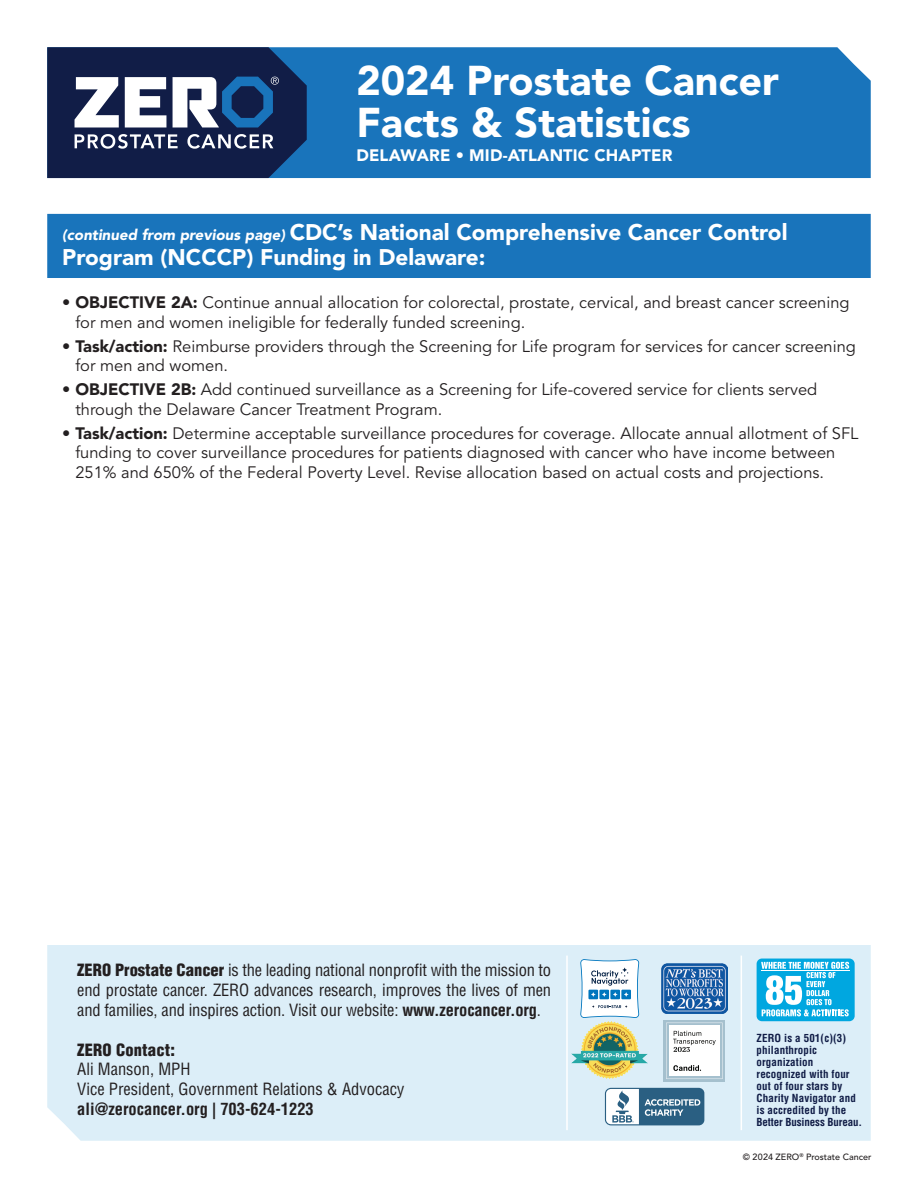
<style>
.page{position:relative;width:918px;height:1188px;background:#fff}
.page>*{position:absolute;margin:0;border:0;box-sizing:border-box;transform-origin:0 0}
.t1{font:900 41.25px/42px "Avenir LT Pro";color:#fff}
.White_Heads_in_Blue_Bars__Two_Lines{font:900 22.5px/25.5px "Avenir LT Pro";color:#fff}
.Body_11_13_Avenir_Lt_Pro_Book{font:16.5px/19.5px "Avenir LT Pro";color:#231f20}
.t2{font:condensed 16.5px/19.8px "Helvetica LT Pro";color:#231f20;text-align:justify}
.t3{font:700 condensed 16.5px "Helvetica LT Pro";color:#231f20}
.t4{font:900 16.5px "Avenir LT Pro";letter-spacing:.01em;color:#fff}
.t5{font:900 condensed 16.5px "Helvetica LT Pro";letter-spacing:.01em;color:#231f20}
.t6{font:700 condensed 10.8px/12px "Helvetica LT Pro";letter-spacing:.01em;color:#111d47}
.t7{font:500 9px "Avenir LT Pro";color:#231f20}
.s1{font-style:italic;font-size:15px}
.s2{font-weight:900}
.s3{font-weight:700}
</style>
<div class="page">
<div style="left:47px;top:945px;width:824px;height:196px;background:#dceef8"></div>
<hr style="left:566px;top:956px;width:2px;height:174px;background:#fff">
<hr style="left:741px;top:956px;width:1px;height:174px;background:#fff">
<div style="left:757px;top:959px;width:98px;height:62px;background:#00a7e0;border-radius:5px"></div>
<svg style="left:761px;top:962px;width:88px;height:54px"></svg>
<hr style="left:761px;top:970px;width:88px;height:1px;background:#fff">
<img style="left:661px;top:964px;width:67px;height:49px">
<svg style="left:580px;top:959px;width:59px;height:59px"></svg>
<svg style="left:664px;top:1020px;width:61px;height:62px"></svg>
<svg style="left:666px;top:1023px;width:57px;height:56px"></svg>
<svg style="left:605px;top:1088px;width:99px;height:37px"></svg>
<img style="left:572px;top:1022px;width:75px;height:56px">
<div style="left:307px;top:47px;width:564px;height:131px;background:#1974bb"></div>
<svg style="left:47px;top:47px;width:260px;height:131px"></svg>
<div style="left:47px;top:214px;width:824px;height:64px;background:#1974bb"></div>
<p class="t1" style="left:356px;top:60px;width:424px">2024 Prostate Cancer<br>Facts &amp; Statistics</p>
<p class="t4" style="left:356px;top:146px;width:318px">DELAWARE • MID-ATLANTIC CHAPTER</p>
<p class="White_Heads_in_Blue_Bars__Two_Lines" style="left:62px;top:219px;width:727px"><span class="s1">(continued from previous page)</span> CDC’s National Comprehensive Cancer Control<br>Program (NCCCP) Funding in Delaware:</p>
<p class="Body_11_13_Avenir_Lt_Pro_Book" style="left:75px;top:293px;width:776px;text-indent:-13px"><span class="s2">• OBJECTIVE 2A:</span> Continue annual allocation for colorectal, prostate, cervical, and breast cancer screening for men and women ineligible for federally funded screening.</p>
<p class="Body_11_13_Avenir_Lt_Pro_Book" style="left:75px;top:336px;width:782px;text-indent:-13px"><span class="s2">• Task/action:</span> Reimburse providers through the Screening for Life program for services for cancer screening for men and women.</p>
<p class="Body_11_13_Avenir_Lt_Pro_Book" style="left:75px;top:380px;width:743px;text-indent:-13px"><span class="s2">• OBJECTIVE 2B:</span> Add continued surveillance as a Screening for Life-covered service for clients served through the Delaware Cancer Treatment Program.</p>
<p class="Body_11_13_Avenir_Lt_Pro_Book" style="left:75px;top:423px;width:785px;text-indent:-13px"><span class="s2">• Task/action:</span> Determine acceptable surveillance procedures for coverage. Allocate annual allotment of SFL funding to cover surveillance procedures for patients diagnosed with cancer who have income between<br>251% and 650% of the Federal Poverty Level. Revise allocation based on actual costs and projections.</p>
<p class="t2" style="left:77px;top:960px;width:475px"><span class="s2">ZERO Prostate Cancer</span> is the leading national nonprofit with the mission to end prostate cancer. ZERO advances research, improves the lives of men and families, and inspires action. Visit our website: <span class="s3">www.zerocancer.org</span>.</p>
<p class="t5" style="left:77px;top:1039px;width:99px">ZERO Contact:</p>
<p class="t2" style="left:77px;top:1059px;width:329px">Ali Manson, MPH<br>Vice President, Government Relations &amp; Advocacy</p>
<p class="t3" style="left:77px;top:1098px;width:238px">ali@zerocancer.org | 703-624-1223</p>
<p class="t6" style="left:757px;top:1032px;width:107px">ZERO is a 501(c)(3) philanthropic organization recognized with four out of four stars by<br>Charity Navigator and is accredited by the<br>Better Business Bureau.</p>
<p class="t7" style="left:743px;top:1152px;width:130px">© 2024 ZERO<sup>®</sup> Prostate Cancer</p>
</div>
